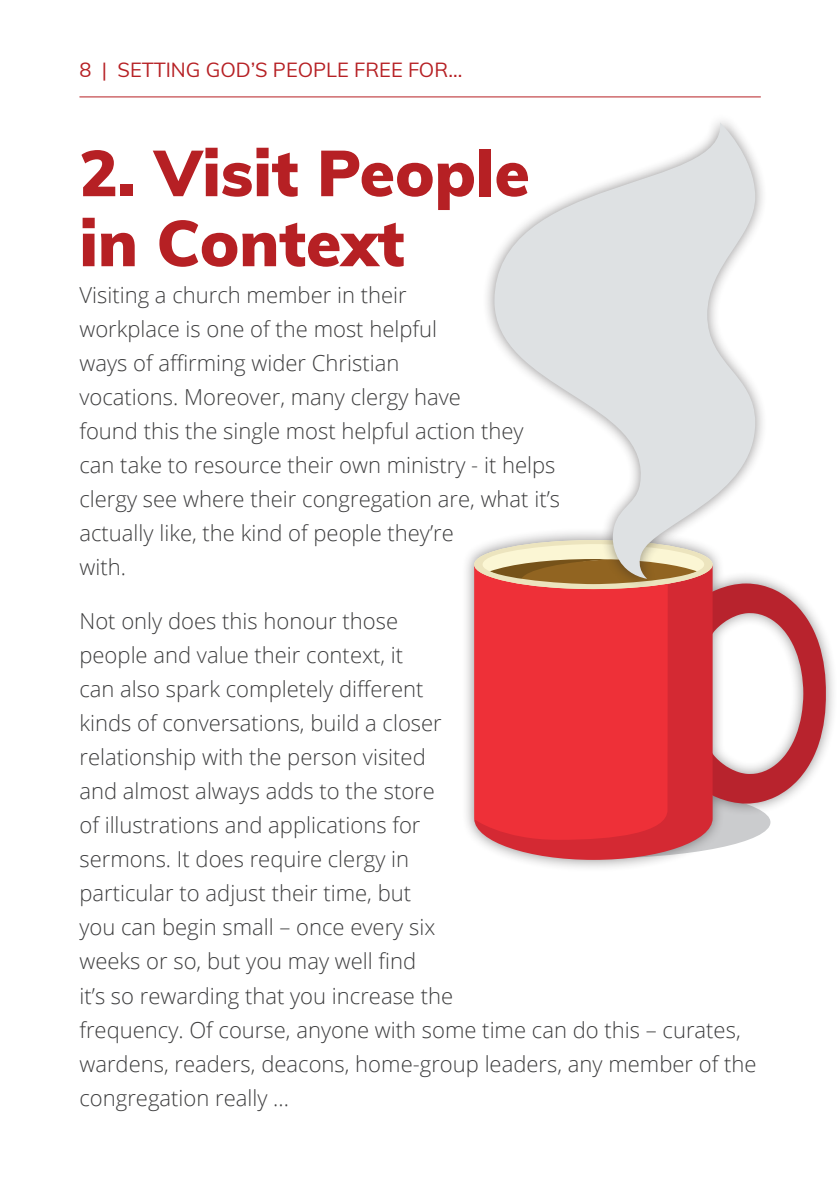
<style>
.page{position:relative;width:840px;height:1191px;background:#fff}
.page>*{position:absolute;margin:0;border:0;box-sizing:border-box;transform-origin:0 0}
.Body_Copy{font:900 64px "Muli";color:#b62024}
.Body_Copy-2{font:300 22px/34px "Open Sans";color:#3e3e3f}
.t1{font:20px "Muli";color:#b62024}
</style>
<div class="page">
<div style="left:461px;top:527px;width:376px;height:346px;background:#231f20;opacity:.5"></div>
<svg style="left:474px;top:540px;width:351px;height:318px"></svg>
<div style="left:481px;top:112px;width:286px;height:478px;background:#231f20;opacity:.5"></div>
<svg style="left:494px;top:122px;width:260px;height:457px;fill:#dee1e3"></svg>
<hr style="left:79px;top:96px;width:681px;height:1px;background:#b62024">
<p class="t1" style="left:79px;top:55px;width:384px">8 | SETTING GOD’S PEOPLE FREE FOR...</p>
<p class="Body_Copy" style="left:79px;top:126px;width:451px">2. Visit People</p>
<p class="Body_Copy" style="left:79px;top:196px;width:326px">in Context</p>
<p class="Body_Copy-2" style="left:79px;top:278px;width:482px">Visiting a church member in their<br>workplace is one of the most helpful<br>ways of affirming wider Christian<br>vocations. Moreover, many clergy have<br>found this the single most helpful action they can take to resource their own ministry - it helps clergy see where their congregation are, what it’s actually like, the kind of people they’re<br>with.</p>
<p class="Body_Copy-2" style="left:79px;top:604px;width:678px">Not only does this honour those<br>people and value their context, it<br>can also spark completely different<br>kinds of conversations, build a closer<br>relationship with the person visited<br>and almost always adds to the store<br>of illustrations and applications for<br>sermons. It does require clergy in<br>particular to adjust their time, but<br>you can begin small – once every six<br>weeks or so, but you may well find<br>it’s so rewarding that you increase the<br>frequency. Of course, anyone with some time can do this – curates, wardens, readers, deacons, home-group leaders, any member of the congregation really ...</p>
</div>
